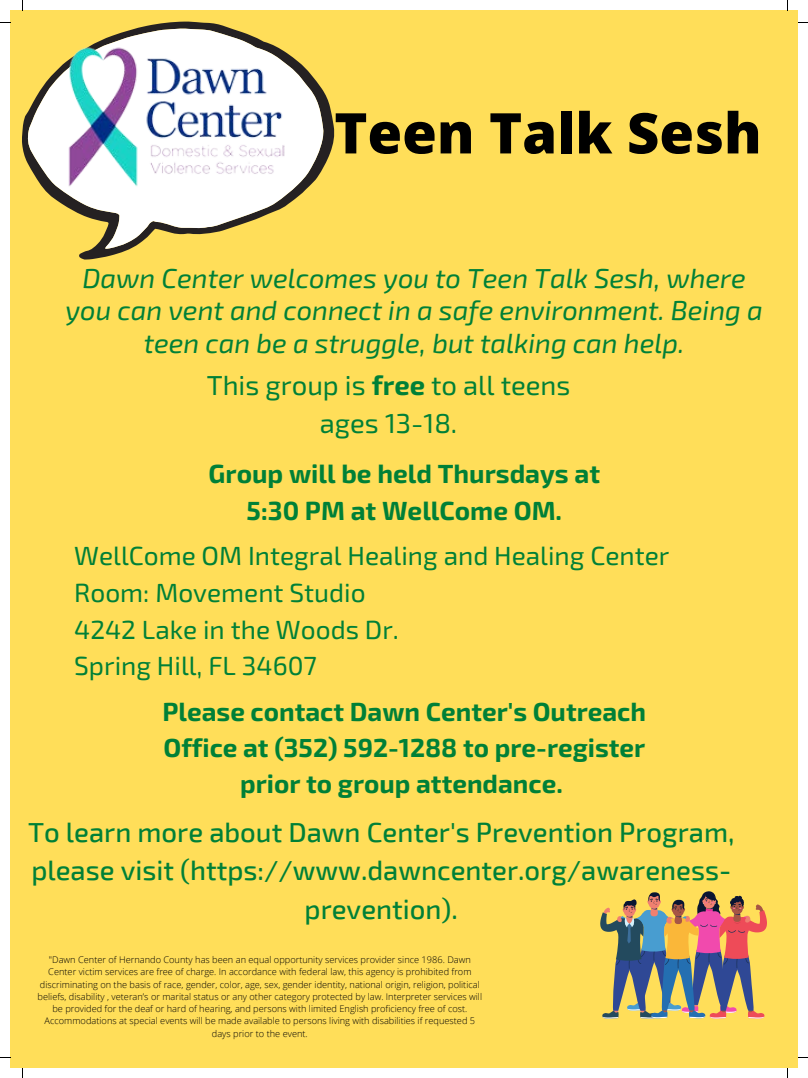
<style>
.page{position:relative;width:808px;height:1078px;background:#fff}
.page>*{position:absolute;margin:0;border:0;box-sizing:border-box;transform-origin:0 0}
.t1{font:800 56.12px "Open Sans";color:#000}
.t2{font:500 27.5px/38.5px "Exo 2";color:#008037;text-align:center}
.t3{font:italic 27.38px/32.2px "Exo 2";color:#008037;text-align:center}
.t4{font:27.38px/38.2px "Exo 2";color:#008037;text-align:center}
.t5{font:26.25px "Exo 2";color:#008037}
.t6{font:700 26.25px/36.5px "Exo 2";color:#008037;text-align:center}
.t7{font:700 26.12px/36.1px "Exo 2";color:#008037;text-align:center}
.t8{font:300 9.25px/12.2px "Open Sans";color:#000;text-align:center}
.s1{font-weight:700}
</style>
<div class="page">
<div style="left:10px;top:10px;width:788px;height:1058px;background:#ffde59"></div>
<svg style="left:600px;top:891px;width:167px;height:127px"></svg>
<svg style="left:22px;top:90px;width:312px;height:169px"></svg>
<svg style="left:27px;top:54px;width:296px;height:195px"></svg>
<img style="left:66px;top:21px;width:222px;height:208px">
<p class="t1" style="left:334px;top:93px;width:429px">Teen Talk Sesh</p>
<p class="t3" style="left:65px;top:261px;width:698px">Dawn Center welcomes you to Teen Talk Sesh, where you can vent and connect in a safe environment. Being a teen can be a struggle, but talking can help.</p>
<p class="t4" style="left:207px;top:365px;width:365px">This group is <span class="s1">free</span> to all teens ages 13-18.</p>
<p class="t6" style="left:208px;top:454px;width:393px">Group will be held Thursdays at<br>5:30 PM at WellCome OM.</p>
<p class="t5" style="left:74px;top:539px;width:596px">WellCome OM Integral Healing and Healing Center</p>
<p class="t5" style="left:74px;top:576px;width:293px">Room: Movement Studio</p>
<p class="t5" style="left:74px;top:612px;width:326px">4242 Lake in the Woods Dr.</p>
<p class="t5" style="left:74px;top:649px;width:244px">Spring Hill, FL 34607</p>
<p class="t7" style="left:163px;top:691px;width:485px">Please contact Dawn Center's Outreach<br>Office at (352) 592-1288 to pre-register prior to group attendance.</p>
<p class="t2" style="left:28px;top:811px;width:707px">To learn more about Dawn Center's Prevention Program, please visit (https://www.dawncenter.org/awareness&shy;prevention).</p>
<p class="t8" style="left:38px;top:953px;width:446px">"Dawn Center of Hernando County has been an equal opportunity services provider since 1986. Dawn Center victim services are free of charge. In accordance with federal law, this agency is prohibited from discriminating on the basis of race, gender, color, age, sex, gender identity, national origin, religion, political beliefs, disability , veteran’s or marital status or any other category protected by law. Interpreter services will be provided for the deaf or hard of hearing, and persons with limited English proficiency free of cost.<br>Accommodations at special events will be made available to persons living with disabilities if requested 5 days prior to the event.</p>
</div>
